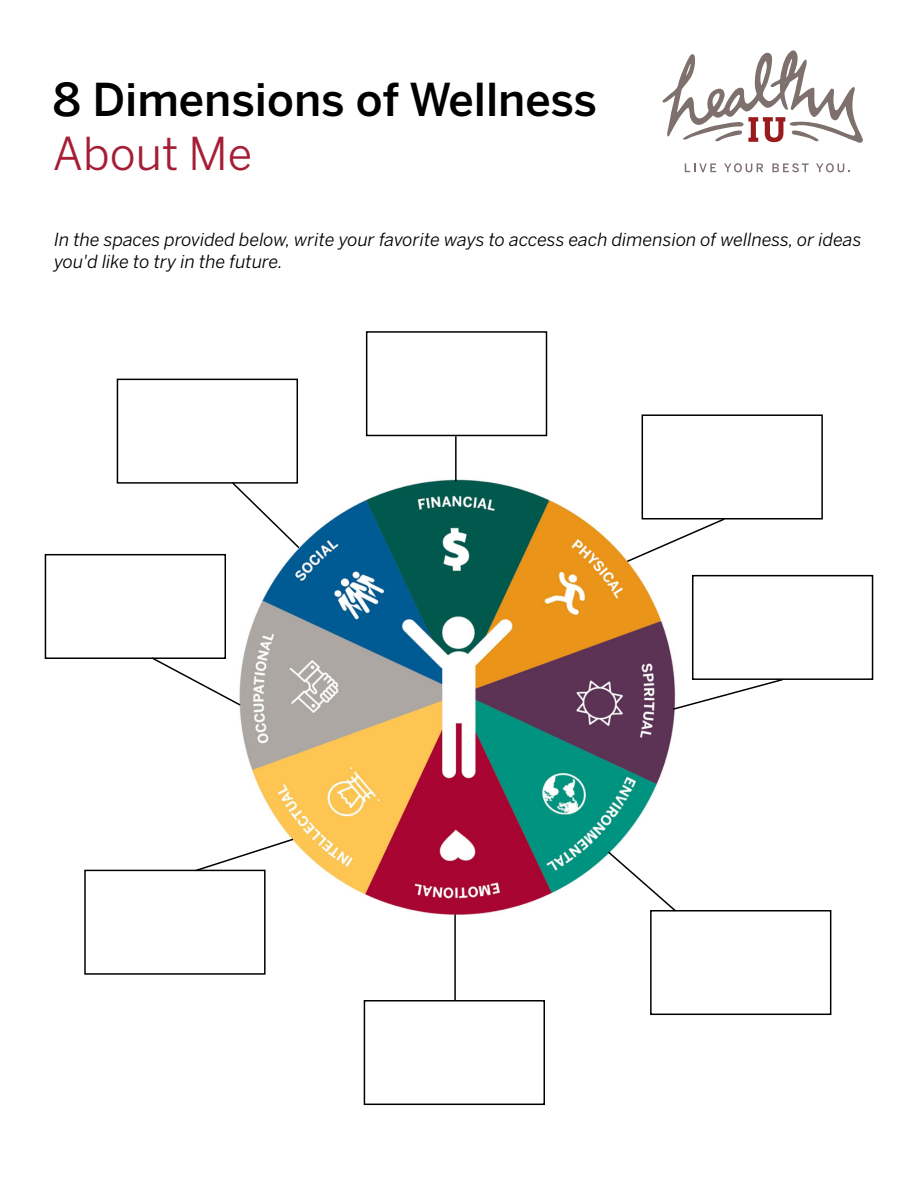
<style>
.page{position:relative;width:918px;height:1188px;background:#fff}
.page>*{position:absolute;margin:0;border:0;box-sizing:border-box;transform-origin:0 0}
.t1{font:500 45px "Benton Sans";color:#000}
.t2{font:45px "Benton Sans";color:#a51e36}
.t3{font:italic 18px/21.6px "Benton Sans";color:#000}
</style>
<div class="page">
<svg style="left:662px;top:50px;width:201px;height:93px"></svg>
<svg style="left:685px;top:163px;width:31px;height:9px"></svg>
<svg style="left:724px;top:163px;width:39px;height:9px"></svg>
<svg style="left:772px;top:163px;width:37px;height:9px"></svg>
<svg style="left:816px;top:163px;width:34px;height:9px"></svg>
<img style="left:239px;top:475px;width:436px;height:440px">
<hr style="left:455px;top:436px;width:2px;height:45px;background:#000">
<svg style="left:625px;top:517px;width:99px;height:46px"></svg>
<svg style="left:606px;top:850px;width:70px;height:63px"></svg>
<hr style="left:454px;top:914px;width:2px;height:86px;background:#000">
<svg style="left:194px;top:837px;width:101px;height:35px"></svg>
<svg style="left:232px;top:481px;width:69px;height:69px"></svg>
<div style="left:692px;top:575px;width:181px;height:105px;border:2px solid #000"></div>
<div style="left:45px;top:554px;width:181px;height:105px;border:2px solid #000"></div>
<svg style="left:150px;top:656px;width:92px;height:51px"></svg>
<svg style="left:671px;top:678px;width:113px;height:33px"></svg>
<div style="left:366px;top:331px;width:181px;height:105px;border:2px solid #000"></div>
<div style="left:117px;top:379px;width:181px;height:105px;border:2px solid #000"></div>
<div style="left:642px;top:414px;width:181px;height:106px;border:2px solid #000"></div>
<div style="left:650px;top:910px;width:181px;height:105px;border:2px solid #000"></div>
<div style="left:364px;top:1000px;width:181px;height:105px;border:2px solid #000"></div>
<div style="left:84px;top:870px;width:182px;height:105px;border:2px solid #000"></div>
<p class="t1" style="left:53px;top:72px;width:546px">8 Dimensions of Wellness</p>
<p class="t2" style="left:53px;top:127px;width:201px">About Me</p>
<p class="t3" style="left:54px;top:229px;width:809px">In the spaces provided below, write your favorite ways to access each dimension of wellness, or ideas you'd like to try in the future.</p>
</div>
